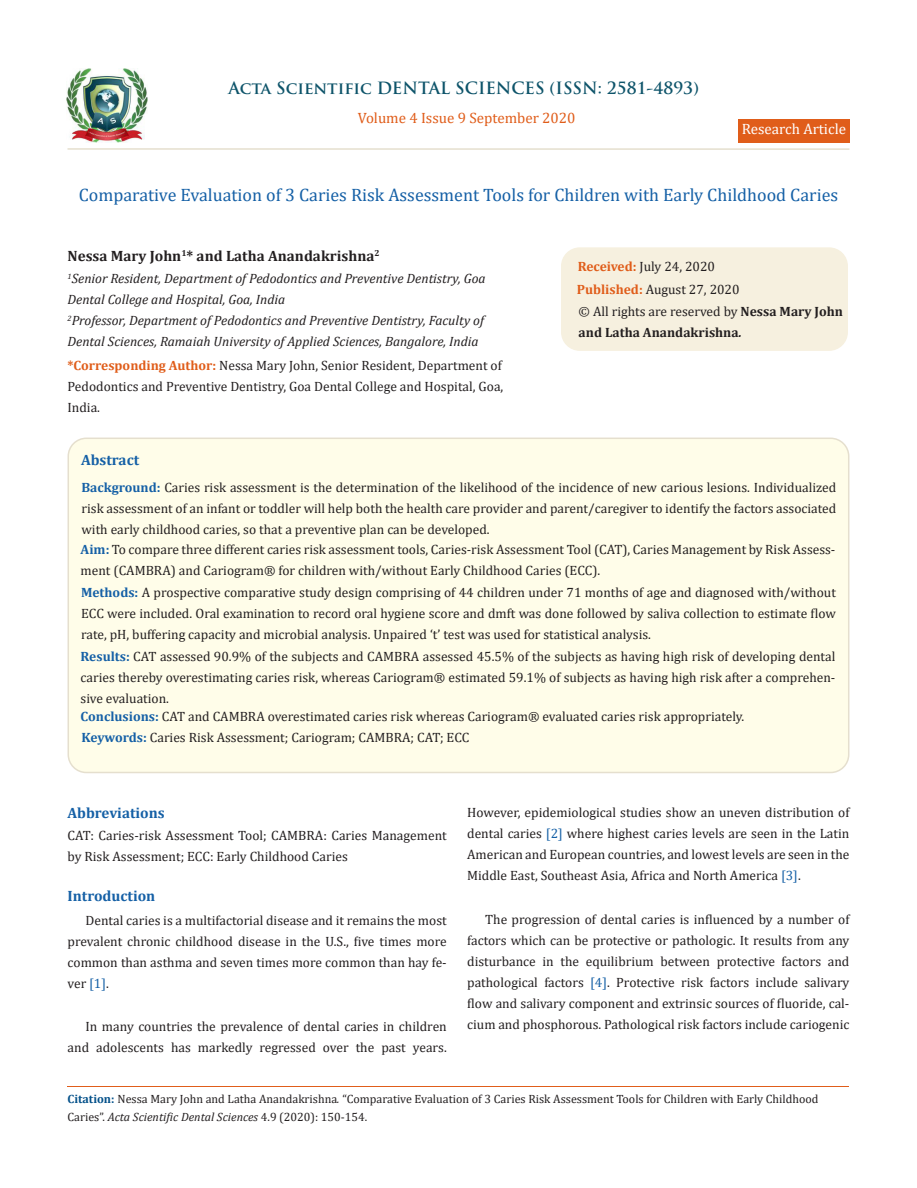
<style>
.page{position:relative;width:917px;height:1188px;background:#fff}
.page>*{position:absolute;margin:0;border:0;box-sizing:border-box;transform-origin:0 0}
.t1{font:18px "Cambria";color:#1560a6}
.t2{font:700 16.5px "Trajan Pro";color:#0e546a}
.t3{font:700 15px "Cambria";color:#231f20}
.t4{font:700 15px "Cambria";color:#1560a6}
.t5{font:15px "Cambria";color:#e05d1a}
.t6{font:15px "Cambria";color:#fff}
._24-OS-Table-caption{font:13.5px/21px "Cambria";color:#231f20;text-align:justify}
.t7{font:italic 13.5px/21px "Cambria";color:#231f20}
._07-OS-Email-address{font:13.5px/21px "Cambria";color:#231f20}
.t8{font:700 13.5px/21px "Cambria";color:#231f20}
.t9{font:12px/18px "Cambria";color:#231f20}
.s1{font-weight:700;color:#e05d1a}
.s2{font-weight:400}
.s3{font-style:italic}
.s4{font-weight:700;color:#1560a6}
.s5{color:#1560a6}
.s6{font-weight:700;color:#035089}
</style>
<div class="page">
<img style="left:67px;top:68px;width:80px;height:74px">
<div style="left:738px;top:119px;width:111px;height:23px;background:#e05d1a"></div>
<div style="left:561px;top:248px;width:286px;height:102px;background:#f6f0df;border-radius:18px"></div>
<div style="left:561px;top:247px;width:286px;height:104px;border:2px solid #f6f0df;border-radius:18px"></div>
<div style="left:68px;top:438px;width:780px;height:335px;background:#fffde9;border-radius:18px"></div>
<div style="left:67px;top:438px;width:782px;height:335px;border:2px solid #e5dfce;border-radius:18px"></div>
<hr style="left:67px;top:148px;width:782px;height:2px;background:#e5dfce">
<hr style="left:67px;top:1087px;width:782px;height:1px;background:#e05d1a">
<p class="t2" style="left:228px;top:77px;width:472px">Acta Scientific DENTAL SCIENCES (ISSN: 2581-4893)</p>
<p class="t5" style="left:358px;top:109px;width:219px">Volume 4 Issue 9 September 2020</p>
<p class="t6" style="left:741px;top:120px;width:106px">Research Article</p>
<p class="t1" style="left:79px;top:184px;width:760px">Comparative Evaluation of 3 Caries Risk Assessment Tools for Children with Early Childhood Caries</p>
<p class="t3" style="left:67px;top:245px;width:313px">Nessa Mary John<sup>1</sup>* and Latha Anandakrishna<sup>2</sup></p>
<p class="t7" style="left:67px;top:268px;width:419px"><sup>1</sup>Senior Resident, Department of Pedodontics and Preventive Dentistry, Goa<br>Dental College and Hospital, Goa, India</p>
<p class="t7" style="left:67px;top:310px;width:418px"><sup>2</sup>Professor, Department of Pedodontics and Preventive Dentistry, Faculty of<br>Dental Sciences, Ramaiah University of Applied Sciences, Bangalore, India</p>
<p class="_24-OS-Table-caption" style="left:67px;top:355px;width:437px"><span class="s1">*Corresponding Author:</span> Nessa Mary John, Senior Resident, Department of Pedodontics and Preventive Dentistry, Goa Dental College and Hospital, Goa, India.</p>
<p class="t4" style="left:81px;top:449px;width:60px">Abstract</p>
<p class="_24-OS-Table-caption" style="left:577px;top:256px;width:139px"><span class="s1">Received:</span> July 24, 2020</p>
<p class="_24-OS-Table-caption" style="left:577px;top:279px;width:164px"><span class="s1">Published:</span> August 27, 2020</p>
<p class="t8" style="left:578px;top:300px;width:266px"><span class="s2">© All rights are reserved by</span> Nessa Mary John and Latha Anandakrishna<span class="s3">.</span></p>
<p class="_24-OS-Table-caption" style="left:81px;top:477px;width:756px"><span class="s4">Background:</span> Caries risk assessment is the determination of the likelihood of the incidence of new carious lesions. Individualized risk assessment of an infant or toddler will help both the health care provider and parent/caregiver to identify the factors associated with early childhood caries, so that a preventive plan can be developed.</p>
<p class="_24-OS-Table-caption" style="left:81px;top:539px;width:756px"><span class="s4">Aim:</span> To compare three different caries risk assessment tools, Caries-risk Assessment Tool (CAT), Caries Management by Risk Assess&shy;ment (CAMBRA) and Cariogram® for children with/without Early Childhood Caries (ECC).</p>
<p class="_24-OS-Table-caption" style="left:81px;top:582px;width:756px"><span class="s4">Methods:</span> A prospective comparative study design comprising of 44 children under 71 months of age and diagnosed with/without ECC were included. Oral examination to record oral hygiene score and dmft was done followed by saliva collection to estimate flow rate, pH, buffering capacity and microbial analysis. Unpaired ‘t’ test was used for statistical analysis.</p>
<p class="_24-OS-Table-caption" style="left:81px;top:646px;width:756px"><span class="s4">Results:</span> CAT assessed 90.9% of the subjects and CAMBRA assessed 45.5% of the subjects as having high risk of developing dental caries thereby overestimating caries risk, whereas Cariogram® estimated 59.1% of subjects as having high risk after a comprehen&shy;sive evaluation.</p>
<p class="_24-OS-Table-caption" style="left:81px;top:705px;width:665px"><span class="s4">Conclusions:</span> CAT and CAMBRA overestimated caries risk whereas Cariogram® evaluated caries risk appropriately.</p>
<p class="_24-OS-Table-caption" style="left:81px;top:727px;width:389px"><span class="s4">Keywords:</span> Caries Risk Assessment; Cariogram; CAMBRA; CAT; ECC</p>
<p class="t4" style="left:67px;top:803px;width:99px">Abbreviations</p>
<p class="_07-OS-Email-address" style="left:68px;top:825px;width:381px">CAT: Caries-risk Assessment Tool; CAMBRA: Caries Management by Risk Assessment; ECC: Early Childhood Caries</p>
<p class="t4" style="left:68px;top:885px;width:89px">Introduction</p>
<p class="_24-OS-Table-caption" style="left:68px;top:909px;width:381px;text-indent:18px">Dental caries is a multifactorial disease and it remains the most prevalent chronic childhood disease in the U.S., five times more common than asthma and seven times more common than hay fe&shy;ver <span class="s5">[1]</span>.</p>
<p class="_24-OS-Table-caption" style="left:68px;top:1016px;width:381px;text-align:right">In many countries the prevalence of dental caries in children and adolescents has markedly regressed over the past years.</p>
<p class="_24-OS-Table-caption" style="left:467px;top:802px;width:384px">However, epidemiological studies show an uneven distribution of dental caries <span class="s5">[2]</span> where highest caries levels are seen in the Latin American and European countries, and lowest levels are seen in the Middle East, Southeast Asia, Africa and North America <span class="s5">[3]</span>.</p>
<p class="_24-OS-Table-caption" style="left:467px;top:908px;width:384px;text-indent:18px">The progression of dental caries is influenced by a number of factors which can be protective or pathologic. It results from any disturbance in the equilibrium between protective factors and pathological factors <span class="s5">[4]</span>. Protective risk factors include salivary flow and salivary component and extrinsic sources of fluoride, cal&shy;cium and phosphorous. Pathological risk factors include cariogenic</p>
<p class="t9" style="left:67px;top:1090px;width:752px"><span class="s6">Citation:</span> Nessa Mary John and Latha Anandakrishna<span class="s3">.</span> “Comparative Evaluation of 3 Caries Risk Assessment Tools for Children with Early Childhood<br>Caries”. <span class="s3">Acta Scientific Dental Sciences</span> 4.9 (2020): 150-154.</p>
</div>
